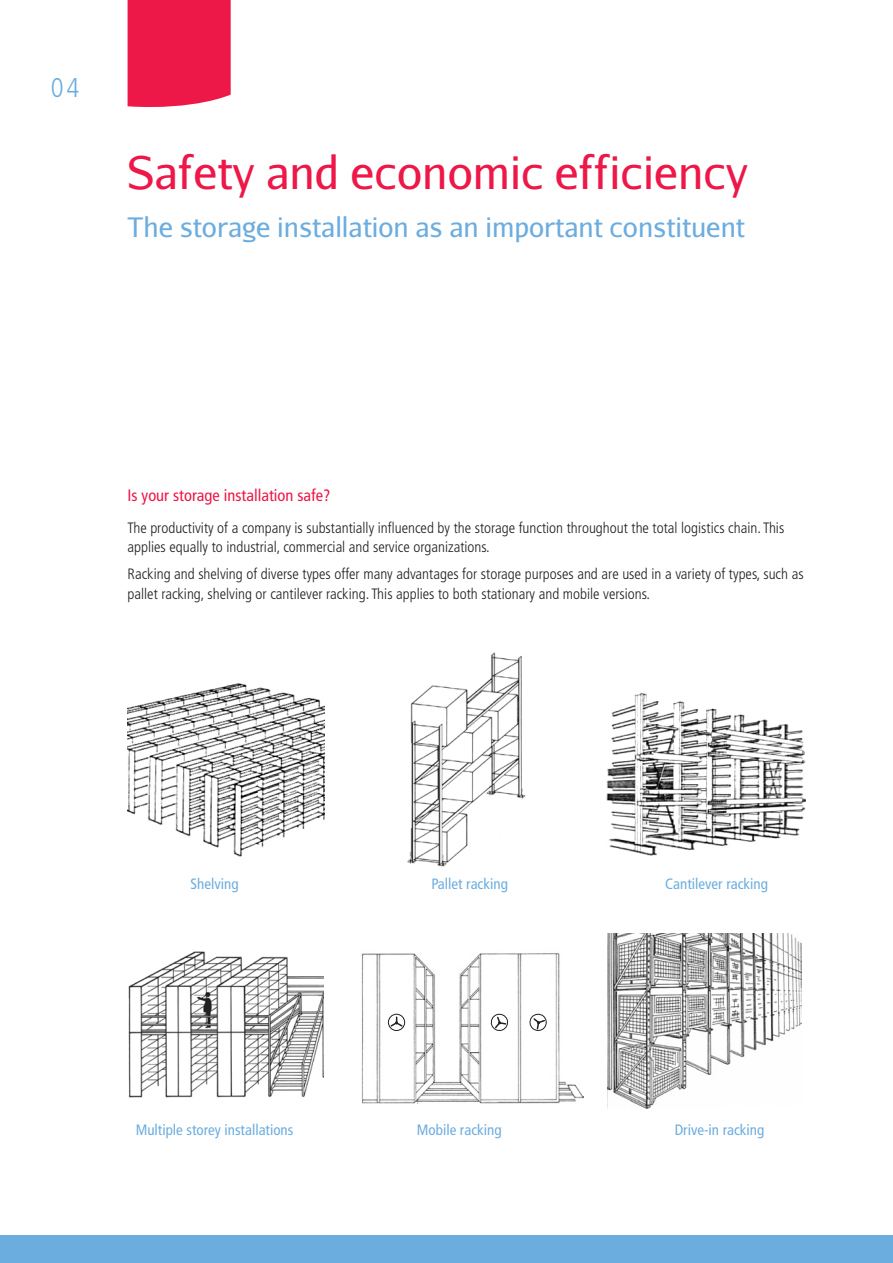
<style>
.page{position:relative;width:893px;height:1263px;background:#fff}
.page>*{position:absolute;margin:0;border:0;box-sizing:border-box;transform-origin:0 0}
.t1{font:45px "Aurulent Sans";color:#ed1748}
.t2{font:27px "Aurulent Sans";color:#6caddf}
.t3{font:300 condensed 27px "Frutiger";color:#6caddf}
.t4{font:condensed 16.5px "Frutiger";color:#ed1748}
.t5{font:300 condensed 15px/19.5px "Frutiger";color:#231f20}
.t6{font:condensed 15px "Frutiger";color:#6caddf}
</style>
<div class="page">
<hr style="left:892px;top:607px;width:1px;height:282px;background:#e7f0f9">
<div style="left:0;top:1235px;width:893px;height:28px;background:#6caddf"></div>
<div style="left:128px;top:0;width:103px;height:107px;background:#ed1748"></div>
<img style="left:128px;top:683px;width:197px;height:174px">
<img style="left:608px;top:934px;width:194px;height:174px">
<img style="left:128px;top:951px;width:196px;height:147px">
<img style="left:606px;top:692px;width:199px;height:164px">
<img style="left:407px;top:652px;width:119px;height:214px">
<img style="left:361px;top:953px;width:222px;height:150px">
<div style="left:388px;top:1014px;width:17px;height:17px;border:1px solid #231f20;border-radius:50%"></div>
<svg style="left:389px;top:1017px;width:15px;height:11px"></svg>
<svg style="left:490px;top:1013px;width:19px;height:18px"></svg>
<svg style="left:528px;top:1012px;width:19px;height:20px"></svg>
<h2 class="t3" style="left:51px;top:72px;width:30px">04</h2>
<h1 class="t1" style="left:128px;top:144px;width:622px">Safety and economic efficiency</h1>
<h2 class="t2" style="left:128px;top:210px;width:619px">The storage installation as an important constituent</h2>
<p class="t4" style="left:128px;top:486px;width:204px">Is your storage installation safe?</p>
<p class="t5" style="left:128px;top:518px;width:658px">The productivity of a company is substantially influenced by the storage function throughout the total logistics chain. This applies equally to industrial, commercial and service organizations.</p>
<p class="t5" style="left:128px;top:565px;width:678px">Racking and shelving of diverse types offer many advantages for storage purposes and are used in a variety of types, such as pallet racking, shelving or cantilever racking. This applies to both stationary and mobile versions.</p>
<p class="t6" style="left:191px;top:875px;width:50px">Shelving</p>
<p class="t6" style="left:665px;top:875px;width:104px">Cantilever racking</p>
<p class="t6" style="left:431px;top:875px;width:78px">Pallet racking</p>
<p class="t6" style="left:136px;top:1121px;width:159px">Multiple storey installations</p>
<p class="t6" style="left:417px;top:1121px;width:86px">Mobile racking</p>
<p class="t6" style="left:675px;top:1121px;width:91px">Drive-in racking</p>
</div>
